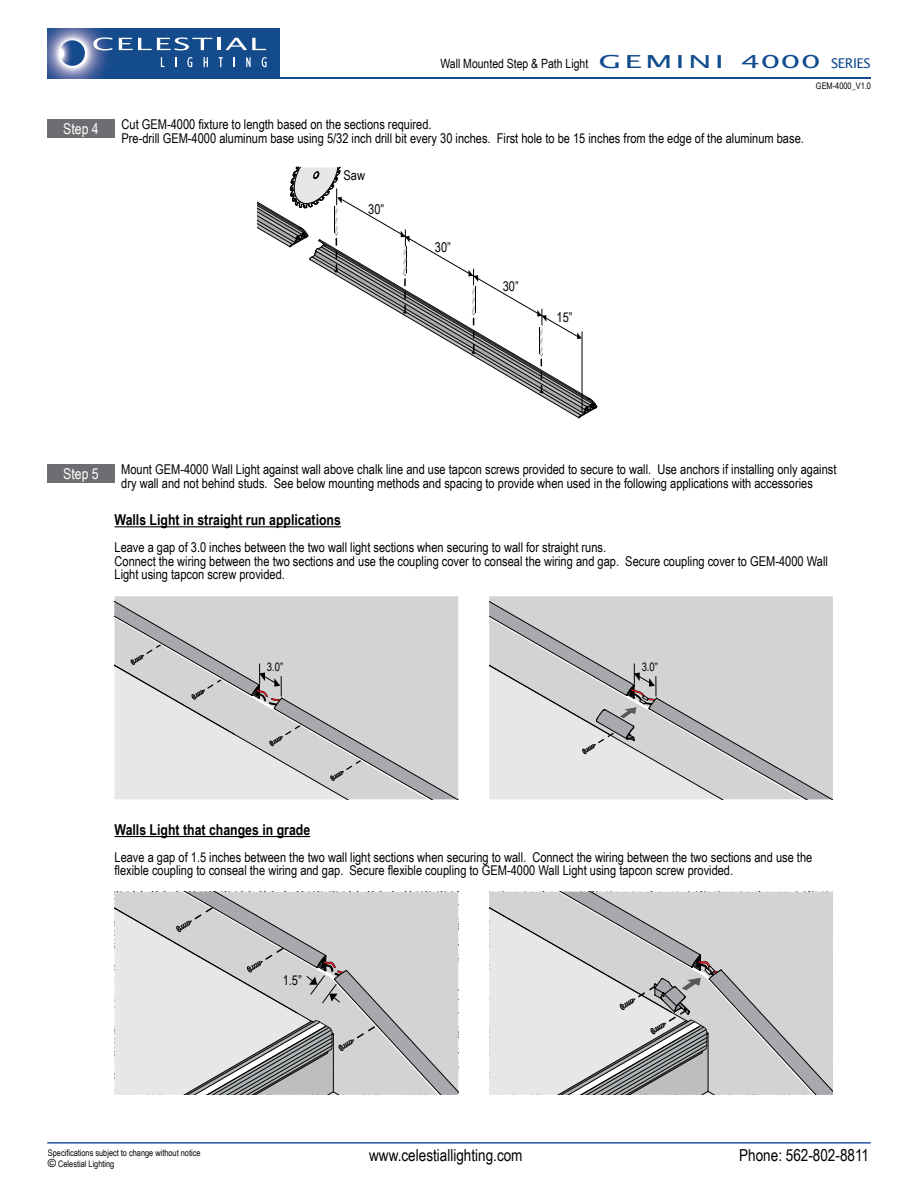
<style>
.page{position:relative;width:918px;height:1188px;background:#fff}
.page>*{position:absolute;margin:0;border:0;box-sizing:border-box;transform-origin:0 0}
.t1{font:16.5px "Arial Narrow";color:#000}
.t2{font:700 15px "Arial Narrow";color:#000}
.t3{font:15px "Arial Narrow";color:#fff}
.t4{font:13.5px/13.5px "Arial Narrow";color:#000}
.t5{font:12.75px "Arial Narrow";color:#000}
.t6{font:11.55px "Arial Narrow";color:#000}
.t7{font:9px/10.5px "Arial Narrow";color:#000}
.s1{font-family:"Lucida Sans";font-size:18px;color:#114c8e}
.s2{font-family:"Lucida Sans";font-size:13.5px;color:#114c8e}
.s3{font-family:"Arial";font-size:11.25px}
</style>
<div class="page">
<hr style="left:277px;top:77px;width:594px;height:2px;background:#144a8d">
<svg style="left:48px;top:28px;width:232px;height:51px;background:#2f5c98"></svg>
<svg style="left:93px;top:37px;width:19px;height:13px"></svg>
<svg style="left:119px;top:37px;width:93px;height:13px"></svg>
<hr style="left:217px;top:38px;width:4px;height:12px;background:#fff">
<svg style="left:225px;top:38px;width:41px;height:12px"></svg>
<svg style="left:161px;top:57px;width:4px;height:10px"></svg>
<svg style="left:187px;top:57px;width:5px;height:10px"></svg>
<svg style="left:204px;top:57px;width:4px;height:10px"></svg>
<svg style="left:219px;top:57px;width:4px;height:10px"></svg>
<svg style="left:246px;top:57px;width:5px;height:10px"></svg>
<svg style="left:262px;top:57px;width:5px;height:10px"></svg>
<svg style="left:60px;top:40px;width:25px;height:26px"></svg>
<hr style="left:47px;top:1142px;width:824px;height:2px;background:#1e56a5">
<div style="left:47px;top:120px;width:68px;height:18px;background:#6d6e71"></div>
<div style="left:47px;top:465px;width:68px;height:18px;background:#6d6e71"></div>
<svg style="left:115px;top:596px;width:343px;height:203px;background:#cfd0d1"></svg>
<svg style="left:489px;top:596px;width:344px;height:203px;background:#ced0d1"></svg>
<svg style="left:258px;top:167px;width:339px;height:251px"></svg>
<svg style="left:115px;top:892px;width:343px;height:203px;background:#cacccd"></svg>
<svg style="left:489px;top:892px;width:344px;height:203px;background:#cacbcc"></svg>
<hr style="left:115px;top:836px;width:195px;height:1px;background:#000">
<hr style="left:115px;top:526px;width:226px;height:1px;background:#000">
<p class="t3" style="left:63px;top:118px;width:37px">Step 4</p>
<p class="t5" style="left:440px;top:54px;width:432px">Wall Mounted Step &amp; Path Light <span class="s1">GEMINI 4000</span> <span class="s2">SERIES</span></p>
<p class="t7" style="left:816px;top:80px;width:56px">GEM-4000_V1.0</p>
<p class="t4" style="left:122px;top:117px;width:684px">Cut GEM-4000 fixture to length based on the sections required.<br>Pre-drill GEM-4000 aluminum base using 5/32 inch drill bit every 30 inches. First hole to be 15 inches from the edge of the aluminum base.</p>
<p class="t4" style="left:343px;top:168px;width:23px">Saw</p>
<p class="t4" style="left:368px;top:202px;width:17px">30”</p>
<p class="t4" style="left:435px;top:240px;width:17px">30”</p>
<p class="t4" style="left:503px;top:279px;width:17px">30”</p>
<p class="t4" style="left:557px;top:310px;width:17px">15”</p>
<p class="t3" style="left:63px;top:463px;width:37px">Step 5</p>
<p class="t4" style="left:121px;top:462px;width:717px">Mount GEM-4000 Wall Light against wall above chalk line and use tapcon screws provided to secure to wall. Use anchors if installing only against dry wall and not behind studs. See below mounting methods and spacing to provide when used in the following applications with accessories</p>
<p class="t2" style="left:115px;top:509px;width:228px">Walls Light in straight run applications</p>
<p class="t4" style="left:115px;top:540px;width:715px">Leave a gap of 3.0 inches between the two wall light sections when securing to wall for straight runs.<br>Connect the wiring between the two sections and use the coupling cover to conseal the wiring and gap. Secure coupling cover to GEM-4000 Wall<br>Light using tapcon screw provided.</p>
<p class="t6" style="left:267px;top:659px;width:18px">3.0”</p>
<p class="t6" style="left:642px;top:659px;width:18px">3.0”</p>
<p class="t2" style="left:115px;top:818px;width:197px">Walls Light that changes in grade</p>
<p class="t4" style="left:115px;top:850px;width:699px">Leave a gap of 1.5 inches between the two wall light sections when securing to wall. Connect the wiring between the two sections and use the flexible coupling to conseal the wiring and gap. Secure flexible coupling to GEM-4000 Wall Light using tapcon screw provided.</p>
<p class="t4" style="left:283px;top:973px;width:21px">1.5”</p>
<p class="t7" style="left:48px;top:1147px;width:154px">Specifications subject to change without notice <span class="s3">©</span> Celestial Lighting</p>
<p class="t1" style="left:369px;top:1144px;width:155px">www.celestiallighting.com</p>
<p class="t1" style="left:739px;top:1144px;width:131px">Phone: 562-802-8811</p>
</div>
